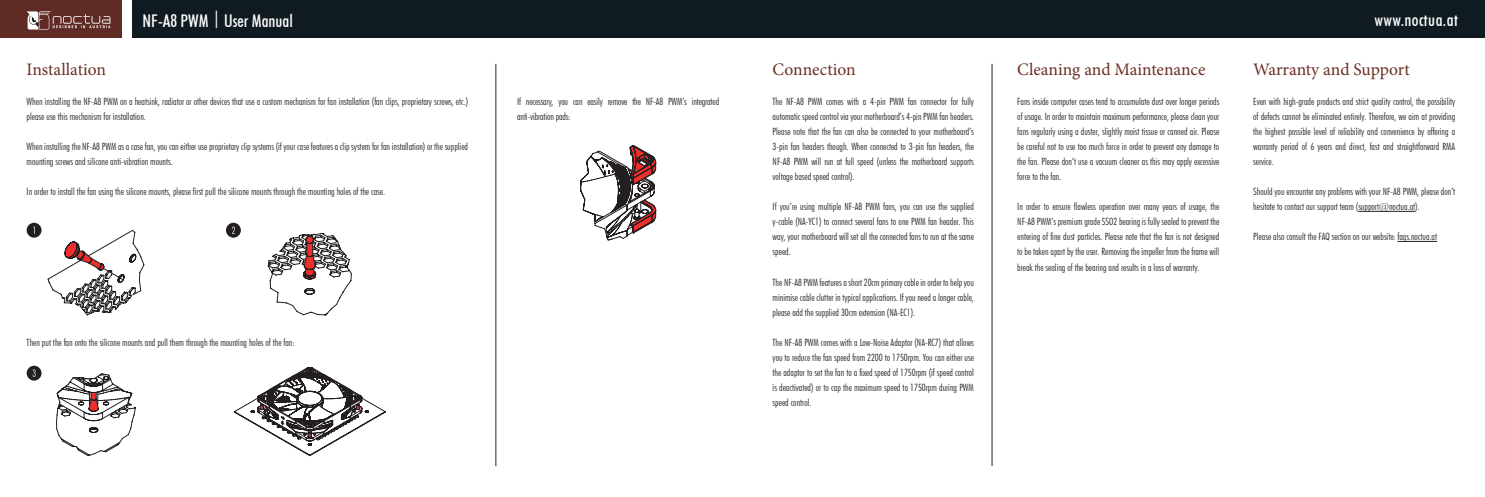
<style>
.page{position:relative;width:1485px;height:497px;background:#fff}
.page>*{position:absolute;margin:0;border:0;box-sizing:border-box;transform-origin:0 0}
.t1{font:17.5px "Minion Pro";letter-spacing:-.005em;color:#6a2f24}
.t2{font:500 condensed 17.5px "Futura BT";color:#fff}
.t3{font:500 condensed 17.5px "Futura BT";letter-spacing:.025em;color:#fff}
.t4{font:300 condensed 10px/15px "Futura BT";color:#231f20;text-align:justify}
</style>
<div class="page">
<div style="left:132px;top:0;width:1353px;height:38px;background:#101a21"></div>
<div style="left:0;top:0;width:121px;height:38px;background:#602b25"></div>
<hr style="left:1358px;top:211px;width:57px;height:1px;background:#231f20">
<hr style="left:1397px;top:241px;width:40px;height:1px;background:#231f20">
<svg style="left:580px;top:145px;width:76px;height:95px"></svg>
<hr style="left:992px;top:64px;width:1px;height:401px;background:#231f20">
<hr style="left:495px;top:64px;width:1px;height:401px;background:#231f20">
<div style="left:226px;top:222px;width:15px;height:15px;background:#231f20;border-radius:50%"></div>
<svg style="left:232px;top:226px;width:3px;height:7px"></svg>
<svg style="left:27px;top:222px;width:15px;height:15px"></svg>
<svg style="left:48px;top:229px;width:96px;height:86px"></svg>
<svg style="left:268px;top:233px;width:84px;height:82px"></svg>
<svg style="left:27px;top:365px;width:15px;height:15px"></svg>
<svg style="left:33px;top:369px;width:3px;height:7px"></svg>
<svg style="left:56px;top:373px;width:80px;height:82px"></svg>
<svg style="left:234px;top:367px;width:152px;height:88px"></svg>
<svg style="left:27px;top:11px;width:83px;height:19px"></svg>
<p class="t2" style="left:143px;top:10px;width:152px">NF-A8 PWM | User Manual</p>
<p class="t3" style="left:1374px;top:9px;width:85px">www.noctua.at</p>
<p class="t1" style="left:27px;top:58px;width:81px">Installation</p>
<p class="t1" style="left:1253px;top:58px;width:158px">Warranty and Support</p>
<p class="t4" style="left:1253px;top:94px;width:203px">Even with high-grade products and strict quality control, the possibility of defects cannot be eliminated entirely. Therefore, we aim at providing the highest possible level of reliability and convenience by offering a warranty period of 6 years and direct, fast and straightforward RMA service.</p>
<p class="t4" style="left:1253px;top:184px;width:203px">Should you encounter any problems with your NF-A8 PWM, please don’t hesitate to contact our support team (support@noctua.at).</p>
<p class="t4" style="left:1253px;top:229px;width:185px">Please also consult the FAQ section on our website: faqs.noctua.at</p>
<p class="t1" style="left:1017px;top:58px;width:190px">Cleaning and Maintenance</p>
<p class="t1" style="left:772px;top:58px;width:85px">Connection</p>
<p class="t4" style="left:772px;top:94px;width:203px">The NF-A8 PWM comes with a 4-pin PWM fan connector for fully automatic speed control via your motherboard’s 4-pin PWM fan headers.<br>Please note that the fan can also be connected to your motherboard’s 3-pin fan headers though. When connected to 3-pin fan headers, the NF-A8 PWM will run at full speed (unless the motherboard supports voltage based speed control).</p>
<p class="t4" style="left:772px;top:199px;width:203px">If you’re using multiple NF-A8 PWM fans, you can use the supplied y-cable (NA-YC1) to connect several fans to one PWM fan header. This way, your motherboard will set all the connected fans to run at the same speed.</p>
<p class="t4" style="left:772px;top:274px;width:203px">The NF-A8 PWM features a short 20cm primary cable in order to help you minimise cable clutter in typical applications. If you need a longer cable, please add the supplied 30cm extension (NA-EC1).</p>
<p class="t4" style="left:772px;top:334px;width:203px">The NF-A8 PWM comes with a Low-Noise Adaptor (NA-RC7) that allows you to reduce the fan speed from 2200 to 1750rpm. You can either use the adaptor to set the fan to a fixed speed of 1750rpm (if speed control is deactivated) or to cap the maximum speed to 1750rpm during PWM speed control.</p>
<p class="t4" style="left:27px;top:94px;width:443px">When installing the NF-A8 PWM on a heatsink, radiator or other devices that use a custom mechanism for fan installation (fan clips, proprietary screws, etc.) please use this mechanism for installation.</p>
<p class="t4" style="left:27px;top:139px;width:443px">When installing the NF-A8 PWM as a case fan, you can either use proprietary clip systems (if your case features a clip system for fan installation) or the supplied mounting screws and silicone anti-vibration mounts.</p>
<p class="t4" style="left:27px;top:184px;width:360px">In order to install the fan using the silicone mounts, please first pull the silicone mounts through the mounting holes of the case.</p>
<p class="t4" style="left:517px;top:94px;width:203px">If necessary, you can easily remove the NF-A8 PWM’s integrated anti-vibration pads:</p>
<p class="t4" style="left:1017px;top:94px;width:203px">Fans inside computer cases tend to accumulate dust over longer periods of usage. In order to maintain maximum performance, please clean your fans regularly using a duster, slightly moist tissue or canned air. Please be careful not to use too much force in order to prevent any damage to the fan. Please don’t use a vacuum cleaner as this may apply excessive force to the fan.</p>
<p class="t4" style="left:1017px;top:199px;width:203px">In order to ensure flawless operation over many years of usage, the NF-A8 PWM’s premium grade SSO2 bearing is fully sealed to prevent the entering of fine dust particles. Please note that the fan is not designed to be taken apart by the user. Removing the impeller from the frame will break the sealing of the bearing and results in a loss of warranty.</p>
<p class="t4" style="left:27px;top:334px;width:269px">Then put the fan onto the silicone mounts and pull them through the mounting holes of the fan:</p>
</div>
